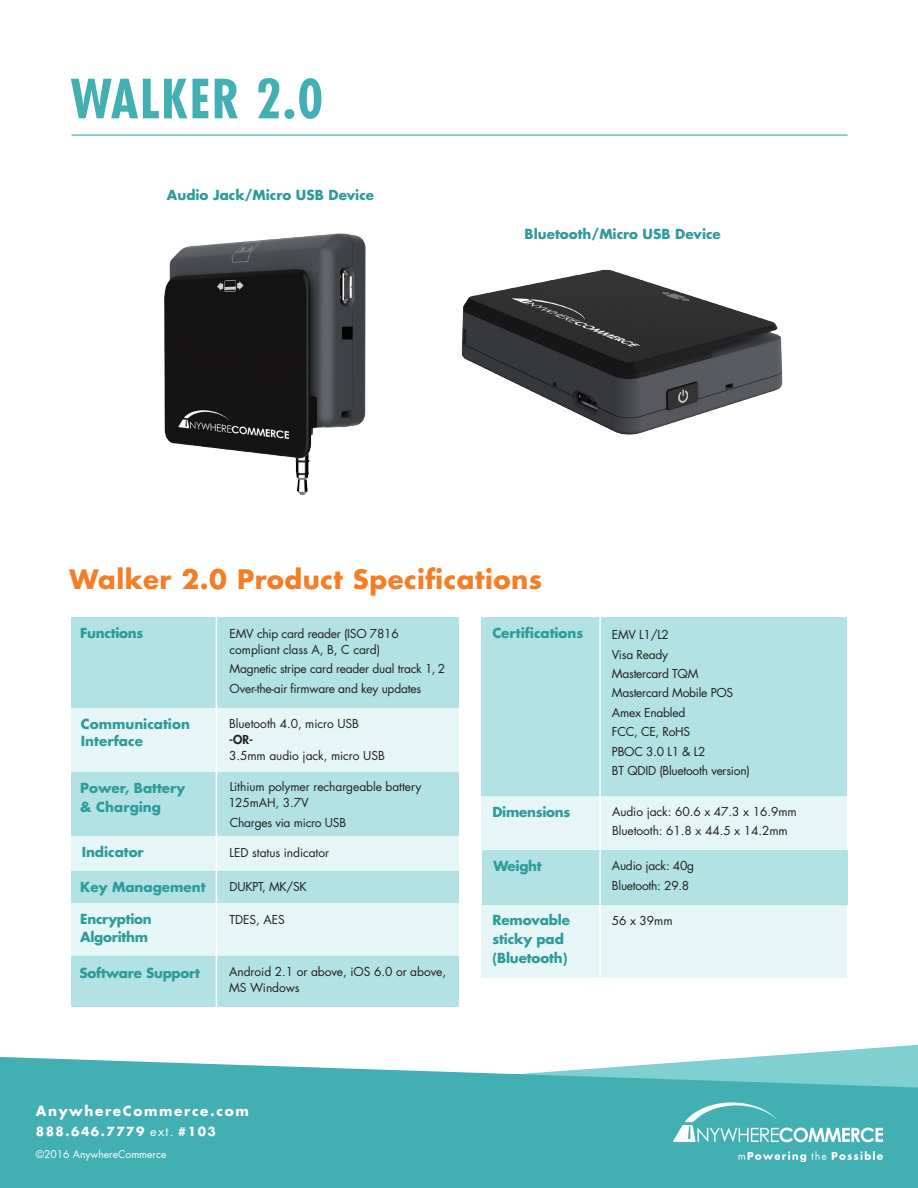
<style>
.page{position:relative;width:918px;height:1188px;background:#fff}
.page>*{position:absolute;margin:0;border:0;box-sizing:border-box;transform-origin:0 0}
.t1{font:700 condensed 52.5px "Futura";letter-spacing:.03em;color:#42afb3}
.t2{font:700 26.1px "Futura";letter-spacing:.02em;color:#f57d26}
.t3{font:700 13.65px "Futura";letter-spacing:.12em;color:#fff}
.t4{font:700 13.5px/18.8px "Futura";color:#2e9b9b}
.t5{font:700 13.5px/18.8px "Futura";letter-spacing:-.02em;color:#2e9b9b}
.t6{font:700 12.3px "Futura";letter-spacing:.12em;color:#fff}
.t7{font:12px/15.8px "Futura";letter-spacing:-.02em;color:#231f20}
.t8{font:800 12px "Futura";color:#231f20}
.t9{font:10.35px "Futura";color:#fff}
.s1{font-weight:400}
</style>
<div class="page">
<div style="left:71px;top:708px;width:387px;height:64px;background:#e6f5f5"></div>
<svg style="left:753px;top:1045px;width:165px;height:12px"></svg>
<svg style="left:0;top:1057px;width:918px;height:131px;background:#51b5b9"></svg>
<img style="left:674px;top:1103px;width:208px;height:58px">
<hr style="left:72px;top:135px;width:776px;height:1px;background:#2e9b9b">
<img style="left:461px;top:269px;width:322px;height:166px">
<img style="left:164px;top:233px;width:202px;height:263px">
<div style="left:71px;top:772px;width:387px;height:64px;background:#b2e2e3"></div>
<div style="left:71px;top:836px;width:387px;height:35px;background:#e6f5f5"></div>
<div style="left:71px;top:871px;width:387px;height:32px;background:#b2e2e3"></div>
<div style="left:71px;top:903px;width:387px;height:53px;background:#e6f5f5"></div>
<div style="left:71px;top:617px;width:387px;height:91px;background:#b2e2e3"></div>
<div style="left:71px;top:956px;width:387px;height:51px;background:#b2e2e3"></div>
<hr style="left:216px;top:611px;width:1px;height:413px;background:#fff">
<div style="left:482px;top:905px;width:365px;height:73px;background:#e6f5f5"></div>
<div style="left:482px;top:795px;width:365px;height:55px;background:#e6f5f5"></div>
<div style="left:482px;top:850px;width:366px;height:54px;background:#b2e2e3"></div>
<div style="left:482px;top:617px;width:365px;height:178px;background:#b2e2e3"></div>
<hr style="left:599px;top:611px;width:2px;height:413px;background:#fff">
<p class="t1" style="left:70px;top:65px;width:254px">WALKER 2.0</p>
<p class="t4" style="left:167px;top:185px;width:209px">Audio Jack/Micro USB Device</p>
<p class="t4" style="left:525px;top:224px;width:198px">Bluetooth/Micro USB Device</p>
<p class="t2" style="left:69px;top:561px;width:474px">Walker 2.0 Product Specifications</p>
<p class="t5" style="left:80px;top:623px;width:65px">Functions</p>
<p class="t7" style="left:230px;top:625px;width:171px">EMV chip card reader (ISO 7816 compliant class A, B, C card)</p>
<p class="t7" style="left:230px;top:661px;width:217px">Magnetic stripe card reader dual track 1, 2</p>
<p class="t7" style="left:230px;top:680px;width:193px">Over-the-air firmware and key updates</p>
<p class="t4" style="left:81px;top:714px;width:110px">Communication</p>
<p class="t4" style="left:81px;top:731px;width:63px">Interface</p>
<p class="t7" style="left:229px;top:716px;width:131px">Bluetooth 4.0, micro USB</p>
<p class="t8" style="left:229px;top:731px;width:25px">-OR-</p>
<p class="t7" style="left:229px;top:747px;width:157px">3.5mm audio jack, micro USB</p>
<p class="t4" style="left:492px;top:623px;width:93px">Certifications</p>
<p class="t7" style="left:612px;top:627px;width:59px">EMV L1/L2</p>
<p class="t7" style="left:612px;top:646px;width:58px">Visa Ready</p>
<p class="t7" style="left:612px;top:666px;width:88px">Mastercard TQM</p>
<p class="t7" style="left:612px;top:685px;width:123px">Mastercard Mobile POS</p>
<p class="t7" style="left:612px;top:704px;width:75px">Amex Enabled</p>
<p class="t7" style="left:612px;top:724px;width:80px">FCC, CE, RoHS</p>
<p class="t7" style="left:612px;top:743px;width:95px">PBOC 3.0 L1 &amp; L2</p>
<p class="t7" style="left:612px;top:763px;width:139px">BT QDID (Bluetooth version)</p>
<p class="t4" style="left:80px;top:778px;width:107px">Power, Battery &amp; Charging</p>
<p class="t7" style="left:228px;top:779px;width:195px">Lithium polymer rechargeable battery<br>125mAH, 3.7V</p>
<p class="t7" style="left:230px;top:814px;width:118px">Charges via micro USB</p>
<p class="t4" style="left:82px;top:842px;width:64px">Indicator</p>
<p class="t7" style="left:230px;top:844px;width:101px">LED status indicator</p>
<p class="t4" style="left:80px;top:877px;width:127px">Key Management</p>
<p class="t7" style="left:230px;top:879px;width:79px">DUKPT, MK/SK</p>
<p class="t5" style="left:80px;top:909px;width:73px">Encryption<br>Algorithm</p>
<p class="t7" style="left:230px;top:911px;width:57px">TDES, AES</p>
<p class="t5" style="left:79px;top:963px;width:122px">Software Support</p>
<p class="t7" style="left:229px;top:964px;width:218px">Android 2.1 or above, iOS 6.0 or above,</p>
<p class="t7" style="left:229px;top:979px;width:72px">MS Windows</p>
<p class="t3" style="left:36px;top:1101px;width:214px">AnywhereCommerce.com</p>
<p class="t6" style="left:36px;top:1123px;width:182px">888.646.7779 <span class="s1">ext.</span> #103</p>
<p class="t9" style="left:36px;top:1147px;width:132px">©2016 AnywhereCommerce</p>
<p class="t5" style="left:492px;top:802px;width:80px">Dimensions</p>
<p class="t7" style="left:612px;top:803px;width:186px">Audio jack: 60.6 x 47.3 x 16.9mm</p>
<p class="t7" style="left:612px;top:823px;width:177px">Bluetooth: 61.8 x 44.5 x 14.2mm</p>
<p class="t4" style="left:493px;top:857px;width:50px">Weight</p>
<p class="t7" style="left:612px;top:858px;width:84px">Audio jack: 40g</p>
<p class="t7" style="left:612px;top:877px;width:79px">Bluetooth: 29.8</p>
<p class="t4" style="left:492px;top:911px;width:79px">Removable sticky pad (Bluetooth)</p>
<p class="t7" style="left:612px;top:913px;width:62px">56 x 39mm</p>
</div>
